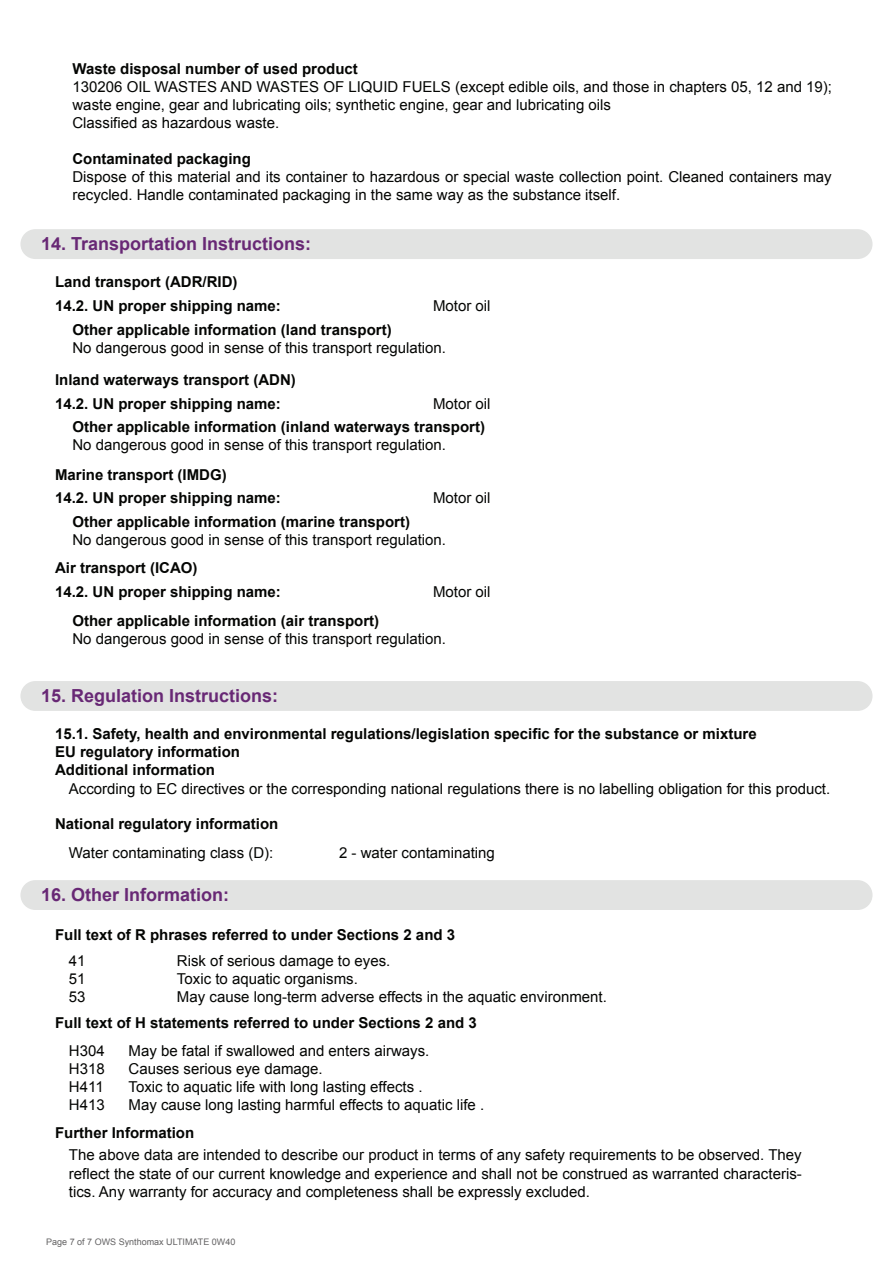
<style>
.page{position:relative;width:893px;height:1263px;background:#fff}
.page>*{position:absolute;margin:0;border:0;box-sizing:border-box;transform-origin:0 0}
.t1{font:700 18px "Arial";color:#682875}
.t2{font:15px/18px "Arial";color:#040503}
.t3{font:700 15px/18px "Arial";color:#040503}
.t4{font:9px "Arial";color:#636263}
</style>
<div class="page">
<div style="left:20px;top:229px;width:852px;height:30px;background:#e2e3e2;border-radius:15px"></div>
<div style="left:20px;top:681px;width:852px;height:30px;background:#e2e3e2;border-radius:15px"></div>
<div style="left:20px;top:880px;width:852px;height:30px;background:#e2e3e2;border-radius:15px"></div>
<p class="t3" style="left:72px;top:60px;width:287px">Waste disposal number of used product</p>
<p class="t2" style="left:72px;top:77px;width:761px">130206 OIL WASTES AND WASTES OF LIQUID FUELS (except edible oils, and those in chapters 05, 12 and 19); waste engine, gear and lubricating oils; synthetic engine, gear and lubricating oils<br>Classified as hazardous waste.</p>
<p class="t3" style="left:72px;top:150px;width:180px">Contaminated packaging</p>
<p class="t2" style="left:72px;top:167px;width:761px">Dispose of this material and its container to hazardous or special waste collection point. Cleaned containers may recycled. Handle contaminated packaging in the same way as the substance itself.</p>
<p class="t1" style="left:41px;top:232px;width:272px">14. Transportation Instructions:</p>
<p class="t3" style="left:55px;top:271px;width:227px;line-height:23.9px">Land transport (ADR/RID)<br>14.2. UN proper shipping name:</p>
<p class="t2" style="left:433px;top:297px;width:59px">Motor oil</p>
<p class="t3" style="left:72px;top:321px;width:321px">Other applicable information (land transport)</p>
<p class="t2" style="left:72px;top:339px;width:375px">No dangerous good in sense of this transport regulation.</p>
<p class="t3" style="left:55px;top:368px;width:242px;line-height:24px">Inland waterways transport (ADN)<br>14.2. UN proper shipping name:</p>
<p class="t2" style="left:433px;top:394px;width:59px">Motor oil</p>
<p class="t3" style="left:72px;top:418px;width:414px">Other applicable information (inland waterways transport)</p>
<p class="t2" style="left:72px;top:436px;width:375px">No dangerous good in sense of this transport regulation.</p>
<p class="t3" style="left:55px;top:466px;width:173px">Marine transport (IMDG)</p>
<p class="t3" style="left:55px;top:490px;width:227px">14.2. UN proper shipping name:</p>
<p class="t2" style="left:433px;top:489px;width:59px">Motor oil</p>
<p class="t3" style="left:72px;top:513px;width:339px">Other applicable information (marine transport)</p>
<p class="t2" style="left:72px;top:530px;width:375px">No dangerous good in sense of this transport regulation.</p>
<p class="t3" style="left:55px;top:556px;width:227px;line-height:23.9px">Air transport (ICAO)<br>14.2. UN proper shipping name:</p>
<p class="t2" style="left:433px;top:583px;width:59px">Motor oil</p>
<p class="t3" style="left:72px;top:612px;width:308px">Other applicable information (air transport)</p>
<p class="t2" style="left:72px;top:630px;width:375px">No dangerous good in sense of this transport regulation.</p>
<p class="t1" style="left:41px;top:684px;width:239px">15. Regulation Instructions:</p>
<p class="t3" style="left:55px;top:725px;width:703px">15.1. Safety, health and environmental regulations/legislation specific for the substance or mixture<br>EU regulatory information<br>Additional information</p>
<p class="t2" style="left:69px;top:780px;width:763px">According to EC directives or the corresponding national regulations there is no labelling obligation for this product.</p>
<p class="t3" style="left:55px;top:815px;width:225px">National regulatory information</p>
<p class="t2" style="left:69px;top:843px;width:206px">Water contaminating class (D):</p>
<p class="t2" style="left:339px;top:843px;width:157px">2 - water contaminating</p>
<p class="t1" style="left:41px;top:883px;width:190px">16. Other Information:</p>
<p class="t3" style="left:55px;top:926px;width:402px">Full text of R phrases referred to under Sections 2 and 3</p>
<p class="t2" style="left:69px;top:952px;width:18px">41</p>
<p class="t2" style="left:177px;top:952px;width:215px">Risk of serious damage to eyes.</p>
<p class="t2" style="left:69px;top:970px;width:18px">51</p>
<p class="t2" style="left:177px;top:970px;width:182px">Toxic to aquatic organisms.</p>
<p class="t2" style="left:69px;top:988px;width:18px">53</p>
<p class="t2" style="left:177px;top:988px;width:431px">May cause long-term adverse effects in the aquatic environment.</p>
<p class="t2" style="left:69px;top:1042px;width:37px;text-align:justify">H304<br>H318<br>H411<br>H413</p>
<p class="t2" style="left:129px;top:1042px;width:357px">May be fatal if swallowed and enters airways.<br>Causes serious eye damage.<br>Toxic to aquatic life with long lasting effects .<br>May cause long lasting harmful effects to aquatic life .</p>
<p class="t3" style="left:55px;top:1014px;width:423px">Full text of H statements referred to under Sections 2 and 3</p>
<p class="t3" style="left:55px;top:1124px;width:141px">Further Information</p>
<p class="t2" style="left:69px;top:1146px;width:734px;text-align:justify">The above data are intended to describe our product in terms of any safety requirements to be observed. They reflect the state of our current knowledge and experience and shall not be construed as warranted characteris&shy;tics. Any warranty for accuracy and completeness shall be expressly excluded.</p>
<p class="t4" style="left:46px;top:1236px;width:191px">Page 7 of 7 OWS Synthomax ULTIMATE 0W40</p>
</div>
